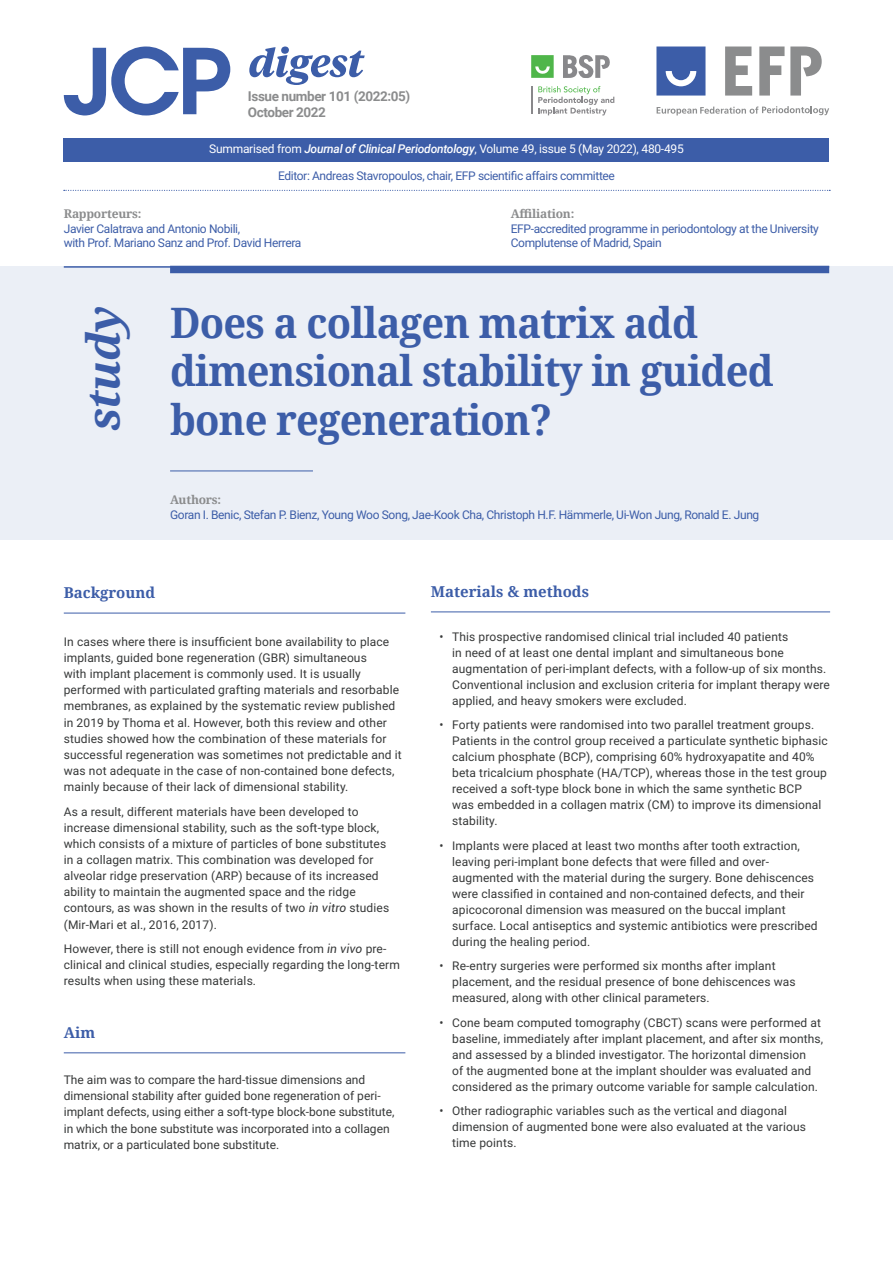
<style>
.page{position:relative;width:893px;height:1263px;background:#fff}
.page>*{position:absolute;margin:0;border:0;box-sizing:border-box;transform-origin:0 0}
.t1{font:italic 700 45px "Noto Serif";letter-spacing:-.02em;color:#3c5da8}
.t2{font:700 42px/48.3px "Noto Serif";letter-spacing:-.02em;color:#3c5da8;scale:.95 1}
.t3{font:700 15px "Noto Serif";color:#3c5da8}
.t4{font:700 13.5px/16.2px "Roboto";letter-spacing:-.03em;color:#8b8c8d}
.t5{font:12px/16px "Roboto";letter-spacing:.01em;color:#363838}
.t6{font:12px/14.4px "Roboto";letter-spacing:-.03em;color:#3c5da8}
.t7{font:12px "Roboto";letter-spacing:-.02em;color:#fff}
.t8{font:700 12px "Noto Serif";letter-spacing:-.02em;color:#8b8c8d}
.s1{font-weight:500;font-style:italic}
.s2{font-style:italic}
</style>
<div class="page">
<div style="left:64px;top:139px;width:765px;height:23px;background:#3c5da8"></div>
<svg style="left:64px;top:47px;width:166px;height:68px"></svg>
<svg style="left:249px;top:47px;width:116px;height:38px"></svg>
<svg style="left:64px;top:190px;width:766px;height:1px"></svg>
<hr style="left:64px;top:613px;width:341px;height:1px;background:#3c5da8">
<hr style="left:64px;top:1052px;width:341px;height:1px;background:#3c5da8">
<hr style="left:431px;top:612px;width:399px;height:1px;background:#3c5da8">
<div style="left:0;top:266px;width:893px;height:274px;background:#ebeff6"></div>
<hr style="left:64px;top:266px;width:765px;height:2px;background:#3c5da8">
<div style="left:170px;top:266px;width:659px;height:7px;background:#3c5da8"></div>
<hr style="left:170px;top:471px;width:143px;height:1px;background:#3c5da8">
<svg style="left:656px;top:47px;width:49px;height:49px;background:#5270b2"></svg>
<svg style="left:657px;top:106px;width:172px;height:9px"></svg>
<svg style="left:725px;top:47px;width:27px;height:49px"></svg>
<svg style="left:759px;top:47px;width:25px;height:49px"></svg>
<svg style="left:790px;top:47px;width:32px;height:49px"></svg>
<svg style="left:538px;top:86px;width:76px;height:29px"></svg>
<svg style="left:531px;top:86px;width:1px;height:28px"></svg>
<svg style="left:531px;top:55px;width:23px;height:23px"></svg>
<svg style="left:563px;top:55px;width:47px;height:23px"></svg>
<p class="t4" style="left:248px;top:88px;width:164px">Issue number 101 (2022:05)<br>October 2022</p>
<p class="t7" style="left:209px;top:140px;width:476px">Summarised from <span class="s1">Journal of Clinical Periodontology</span>, Volume 49, issue 5 (May 2022), 480-495</p>
<p class="t6" style="left:278px;top:168px;width:338px">Editor: Andreas Stavropoulos, chair, EFP scientific affairs committee</p>
<p class="t8" style="left:64px;top:205px;width:79px">Rapporteurs:</p>
<p class="t6" style="left:64px;top:221px;width:239px">Javier Calatrava and Antonio Nobili,<br>with Prof. Mariano Sanz and Prof. David Herrera</p>
<p class="t8" style="left:511px;top:205px;width:65px">Affiliation:</p>
<p class="t6" style="left:511px;top:221px;width:310px">EFP-accredited programme in periodontology at the University<br>Complutense of Madrid, Spain</p>
<h1 class="t1" style="left:72px;top:431px;width:134px;rotate:-90deg">study</h1>
<h2 class="t2" style="left:170px;top:298px;width:637px">Does a collagen matrix add dimensional stability in guided</h2>
<h2 class="t2" style="left:170px;top:394px;width:404px">bone regeneration?</h2>
<p class="t8" style="left:170px;top:492px;width:53px">Authors:</p>
<p class="t6" style="left:170px;top:507px;width:591px">Goran I. Benic, Stefan P. Bienz, Young Woo Song, Jae-Kook Cha, Christoph H.F. Hämmerle, Ui-Won Jung, Ronald E. Jung</p>
<p class="t3" style="left:64px;top:582px;width:93px">Background</p>
<p class="t5" style="left:64px;top:633px;width:339px">In cases where there is insufficient bone availability to place implants, guided bone regeneration (GBR) simultaneous<br>with implant placement is commonly used. It is usually performed with particulated grafting materials and resorbable membranes, as explained by the systematic review published in 2019 by Thoma et al. However, both this review and other studies showed how the combination of these materials for successful regeneration was sometimes not predictable and it was not adequate in the case of non-contained bone defects, mainly because of their lack of dimensional stability.</p>
<p class="t5" style="left:64px;top:803px;width:327px">As a result, different materials have been developed to increase dimensional stability, such as the soft-type block, which consists of a mixture of particles of bone substitutes in a collagen matrix. This combination was developed for alveolar ridge preservation (ARP) because of its increased ability to maintain the augmented space and the ridge contours, as was shown in the results of two <span class="s2">in vitro</span> studies (Mir-Mari et al., 2016, 2017).</p>
<p class="t5" style="left:64px;top:940px;width:338px">However, there is still not enough evidence from <span class="s2">in vivo</span> pre&shy;clinical and clinical studies, especially regarding the long-term results when using these materials.</p>
<p class="t3" style="left:64px;top:1022px;width:33px">Aim</p>
<p class="t5" style="left:64px;top:1071px;width:332px">The aim was to compare the hard-tissue dimensions and dimensional stability after guided bone regeneration of peri&shy;implant defects, using either a soft-type block-bone substitute, in which the bone substitute was incorporated into a collagen matrix, or a particulated bone substitute.</p>
<p class="t3" style="left:431px;top:581px;width:160px">Materials &amp; methods</p>
<p class="t5" style="left:452px;top:628px;width:379px;text-indent:-13px">• This prospective randomised clinical trial included 40 patients<br>in need of at least one dental implant and simultaneous bone augmentation of peri-implant defects, with a follow-up of six months.<br>Conventional inclusion and exclusion criteria for implant therapy were applied, and heavy smokers were excluded.</p>
<p class="t5" style="left:452px;top:716px;width:377px;text-indent:-13px">• Forty patients were randomised into two parallel treatment groups.<br>Patients in the control group received a particulate synthetic biphasic calcium phosphate (BCP), comprising 60% hydroxyapatite and 40% beta tricalcium phosphate (HA/TCP), whereas those in the test group received a soft-type block bone in which the same synthetic BCP<br>was embedded in a collagen matrix (CM) to improve its dimensional stability.</p>
<p class="t5" style="left:452px;top:837px;width:367px;text-indent:-13px">• Implants were placed at least two months after tooth extraction, leaving peri-implant bone defects that were filled and over&shy;augmented with the material during the surgery. Bone dehiscences were classified in contained and non-contained defects, and their apicocoronal dimension was measured on the buccal implant surface. Local antiseptics and systemic antibiotics were prescribed during the healing period.</p>
<p class="t5" style="left:452px;top:958px;width:345px;text-indent:-13px">• Re-entry surgeries were performed six months after implant placement, and the residual presence of bone dehiscences was measured, along with other clinical parameters.</p>
<p class="t5" style="left:452px;top:1014px;width:373px;text-indent:-13px">• Cone beam computed tomography (CBCT) scans were performed at baseline, immediately after implant placement, and after six months, and assessed by a blinded investigator. The horizontal dimension<br>of the augmented bone at the implant shoulder was evaluated and considered as the primary outcome variable for sample calculation.</p>
<p class="t5" style="left:452px;top:1103px;width:355px;text-indent:-13px">• Other radiographic variables such as the vertical and diagonal dimension of augmented bone were also evaluated at the various time points.</p>
</div>
